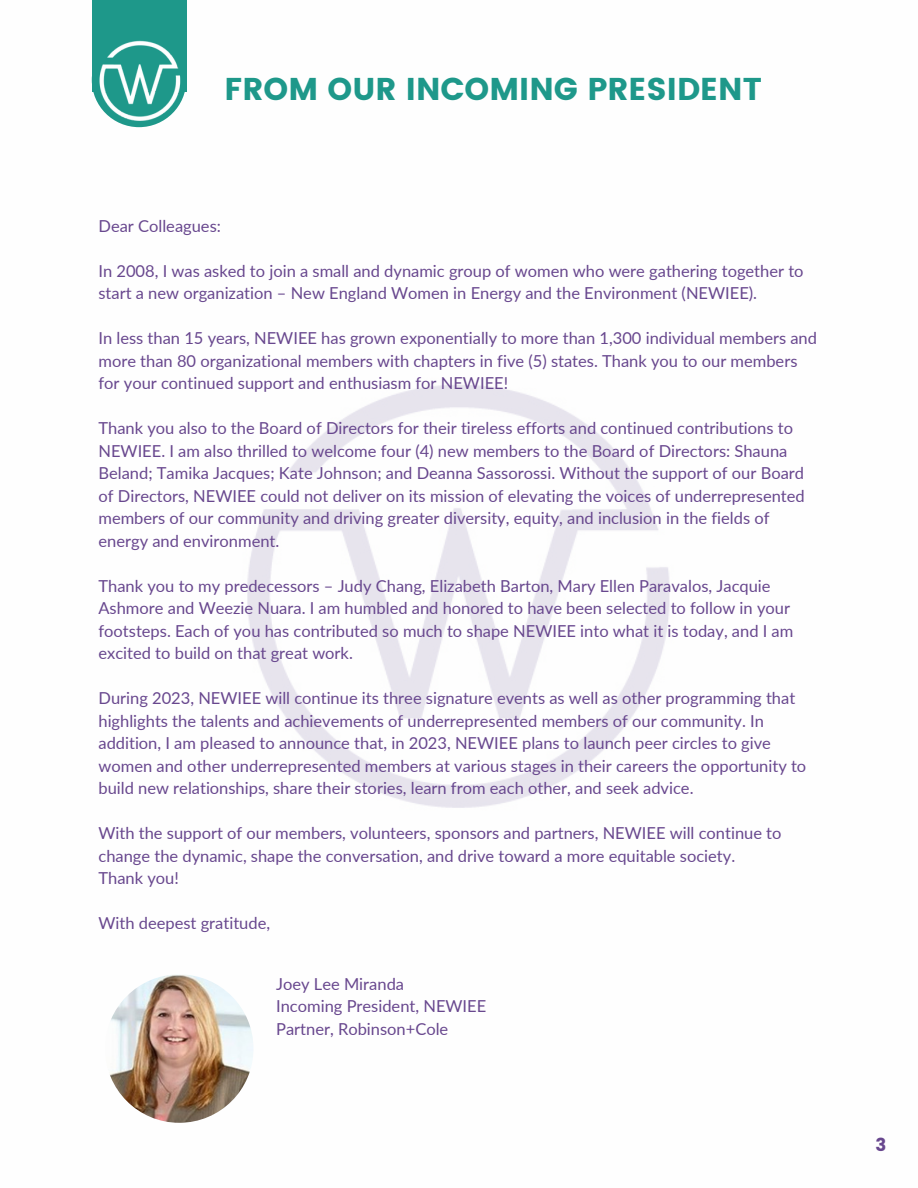
<style>
.page{position:relative;width:918px;height:1188px;background:#fff}
.page>*{position:absolute;margin:0;border:0;box-sizing:border-box;transform-origin:0 0}
.t1{font:31.5px "Poppins";color:#1e988a}
.t2{font:18px "Poppins";color:#68478e}
.t3{font:16.5px/22.5px "Lato";color:#68478e}
</style>
<div class="page">
<img style="left:247px;top:385px;width:423px;height:423px">
<div style="left:92px;top:0;width:94px;height:92px;background:#1e988a"></div>
<img style="left:94px;top:40px;width:91px;height:84px">
<img style="left:105px;top:974px;width:148px;height:149px;border-radius:50%">
<h1 class="t1" style="left:224px;top:71px;width:539px">FROM OUR INCOMING PRESIDENT</h1>
<p class="t3" style="left:98px;top:214px;width:124px">Dear Colleagues:</p>
<p class="t3" style="left:98px;top:259px;width:707px">In 2008, I was asked to join a small and dynamic group of women who were gathering together to start a new organization – New England Women in Energy and the Environment (NEWIEE).</p>
<p class="t3" style="left:98px;top:326px;width:720px">In less than 15 years, NEWIEE has grown exponentially to more than 1,300 individual members and more than 80 organizational members with chapters in five (5) states. Thank you to our members for your continued support and enthusiasm for NEWIEE!</p>
<p class="t3" style="left:98px;top:416px;width:708px">Thank you also to the Board of Directors for their tireless efforts and continued contributions to NEWIEE. I am also thrilled to welcome four (4) new members to the Board of Directors: Shauna Beland; Tamika Jacques; Kate Johnson; and Deanna Sassorossi. Without the support of our Board of Directors, NEWIEE could not deliver on its mission of elevating the voices of underrepresented members of our community and driving greater diversity, equity, and inclusion in the fields of energy and environment.</p>
<p class="t3" style="left:98px;top:574px;width:696px">Thank you to my predecessors – Judy Chang, Elizabeth Barton, Mary Ellen Paravalos, Jacquie Ashmore and Weezie Nuara. I am humbled and honored to have been selected to follow in your footsteps. Each of you has contributed so much to shape NEWIEE into what it is today, and I am excited to build on that great work.</p>
<p class="t3" style="left:98px;top:686px;width:709px">During 2023, NEWIEE will continue its three signature events as well as other programming that highlights the talents and achievements of underrepresented members of our community. In addition, I am pleased to announce that, in 2023, NEWIEE plans to launch peer circles to give women and other underrepresented members at various stages in their careers the opportunity to build new relationships, share their stories, learn from each other, and seek advice.</p>
<p class="t3" style="left:98px;top:821px;width:685px">With the support of our members, volunteers, sponsors and partners, NEWIEE will continue to change the dynamic, shape the conversation, and drive toward a more equitable society.<br>Thank you!</p>
<p class="t3" style="left:98px;top:911px;width:173px">With deepest gratitude,</p>
<p class="t3" style="left:276px;top:972px;width:212px">Joey Lee Miranda<br>Incoming President, NEWIEE<br>Partner, Robinson+Cole</p>
<p class="t2" style="left:875px;top:1135px;width:12px">3</p>
</div>
